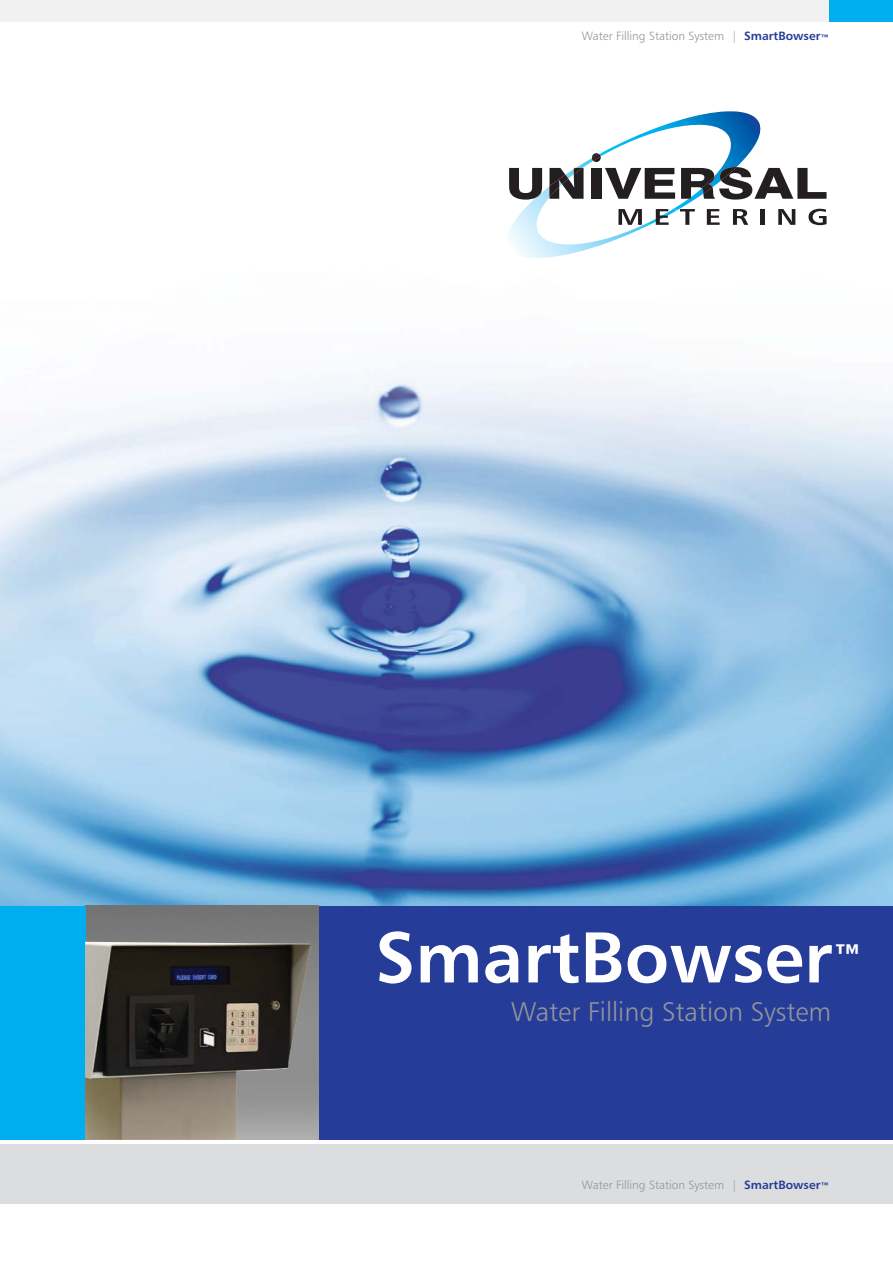
<style>
.page{position:relative;width:893px;height:1263px;background:#fff}
.page>*{position:absolute;margin:0;border:0;box-sizing:border-box;transform-origin:0 0}
.t1{font:72px "Humanist 777 BT Bold B";color:#fff}
.t2{font:27px "Humanist 777 BT Light B";color:#939598}
.t3{font:12px "Humanist 777 BT Light B";color:#939598}
.s1{font-family:"Humanist 777 BT Bold B";color:#253c98}
</style>
<div class="page">
<img style="left:0;top:21px;width:893px;height:885px">
<div style="left:0;top:0;width:893px;height:21px;background:#f1f1f2"></div>
<div style="left:829px;top:0;width:64px;height:21px;background:#00aeef"></div>
<div style="left:0;top:906px;width:893px;height:234px;background:#253c98"></div>
<div style="left:0;top:1144px;width:893px;height:59px;background:#dcddde"></div>
<img style="left:85px;top:906px;width:234px;height:234px">
<div style="left:0;top:906px;width:85px;height:234px;background:#00aeef"></div>
<svg style="left:507px;top:111px;width:319px;height:147px"></svg>
<img style="left:286px;top:944px;width:26px;height:125px">
<p class="t3" style="left:582px;top:31px;width:249px">Water Filling Station System | <span class="s1">SmartBowser</span><sub>™</sub></p>
<h1 class="t1" style="left:375px;top:928px;width:489px">SmartBowser<sup>™</sup></h1>
<h2 class="t2" style="left:511px;top:1001px;width:322px">Water Filling Station System</h2>
<p class="t3" style="left:582px;top:1180px;width:249px">Water Filling Station System | <span class="s1">SmartBowser</span><sub>™</sub></p>
</div>
